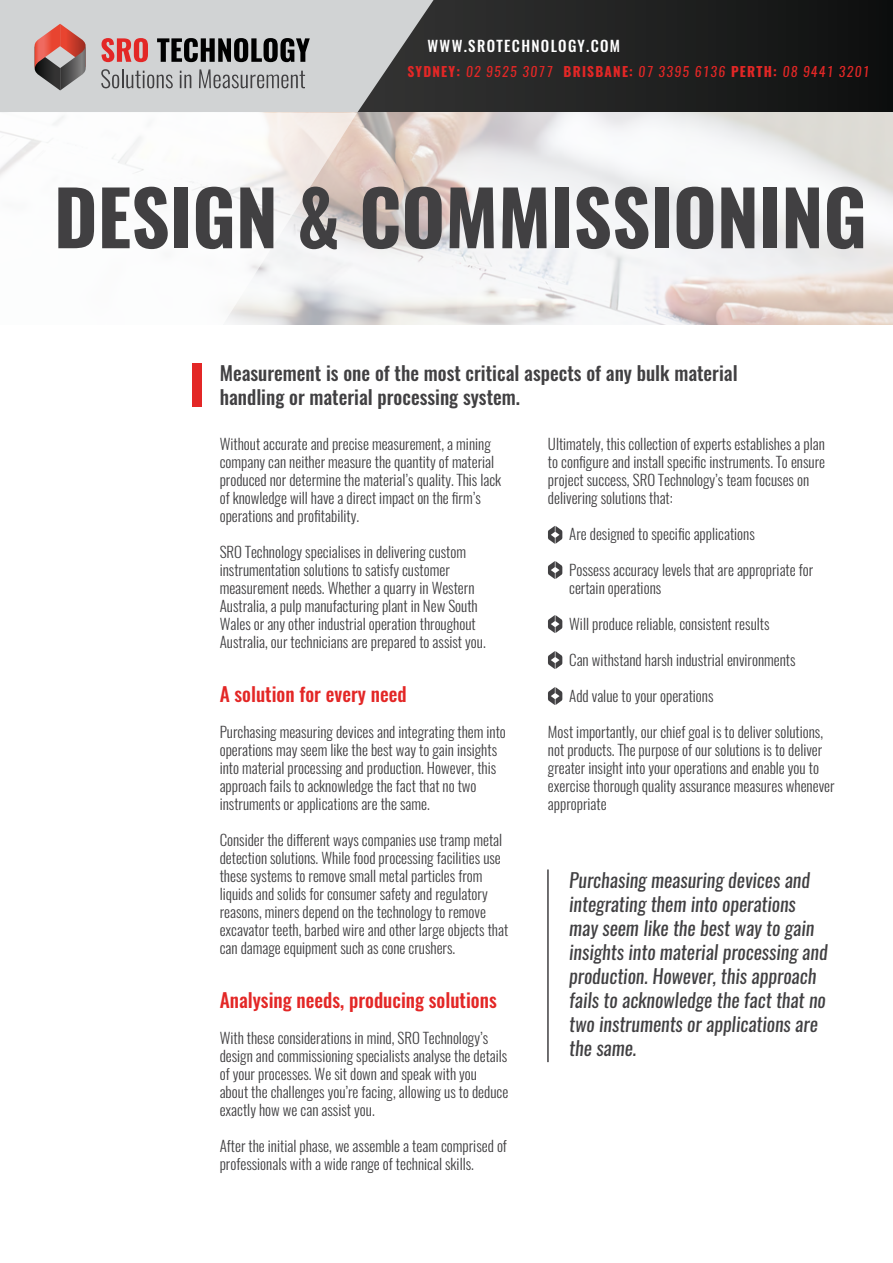
<style>
.page{position:relative;width:893px;height:1263px;background:#fff}
.page>*{position:absolute;margin:0;border:0;box-sizing:border-box;transform-origin:0 0}
.t1{font:700 75px "Oswald";color:#414042}
.t2{font:italic 19.5px/24px "Oswald";color:#414042}
.t3{font:500 19.5px/24px "Oswald";color:#414042}
.t4{font:500 19.5px "Oswald";color:#e32726}
.t5{font:300 15px/18px "Oswald";color:#414042}
.t6{font:500 15px "Oswald";letter-spacing:.09em;color:#fff}
.t7{font:italic 13.5px "Oswald";letter-spacing:.09em;color:#e32726}
.s1{font-weight:700;font-style:normal}
</style>
<div class="page">
<svg style="left:444px;top:0;width:449px;height:112px;background:#1e1f1f"></svg>
<svg style="left:0;top:0;width:444px;height:112px;background:#b9bbbc"></svg>
<svg style="left:35px;top:24px;width:51px;height:66px;background:#a87a75"></svg>
<svg style="left:102px;top:38px;width:46px;height:24px"></svg>
<svg style="left:157px;top:38px;width:153px;height:24px;background:#5a5b5c"></svg>
<svg style="left:101px;top:69px;width:72px;height:19px"></svg>
<svg style="left:180px;top:71px;width:11px;height:17px"></svg>
<svg style="left:199px;top:69px;width:106px;height:19px;background:#a9aaab"></svg>
<svg style="left:261px;top:112px;width:632px;height:213px"></svg>
<svg style="left:0;top:113px;width:357px;height:294px"></svg>
<div style="left:192px;top:363px;width:10px;height:43px;background:#e32726"></div>
<svg style="left:548px;top:526px;width:14px;height:18px"></svg>
<svg style="left:548px;top:561px;width:14px;height:18px"></svg>
<svg style="left:548px;top:615px;width:14px;height:18px"></svg>
<svg style="left:548px;top:651px;width:14px;height:18px"></svg>
<svg style="left:548px;top:687px;width:14px;height:18px"></svg>
<hr style="left:547px;top:869px;width:2px;height:193px;background:#414042">
<p class="t6" style="left:427px;top:35px;width:194px">WWW.SROTECHNOLOGY.COM</p>
<p class="t7" style="left:407px;top:62px;width:463px"><span class="s1">SYDNEY:</span> 02 9525 3077 <span class="s1">BRISBANE:</span> 07 3395 6136 <span class="s1">PERTH:</span> 08 9441 3201</p>
<h1 class="t1" style="left:54px;top:166px;width:814px">DESIGN &amp; COMMISSIONING</h1>
<h2 class="t3" style="left:220px;top:362px;width:519px">Measurement is one of the most critical aspects of any bulk material handling or material processing system.</h2>
<p class="t5" style="left:220px;top:435px;width:283px">Without accurate and precise measurement, a mining company can neither measure the quantity of material produced nor determine the material’s quality. This lack of knowledge will have a direct impact on the firm’s operations and profitability.</p>
<p class="t5" style="left:220px;top:543px;width:268px">SRO Technology specialises in delivering custom instrumentation solutions to satisfy customer measurement needs. Whether a quarry in Western Australia, a pulp manufacturing plant in New South Wales or any other industrial operation throughout Australia, our technicians are prepared to assist you.</p>
<h2 class="t4" style="left:220px;top:680px;width:188px">A solution for every need</h2>
<p class="t5" style="left:220px;top:723px;width:288px">Purchasing measuring devices and integrating them into operations may seem like the best way to gain insights into material processing and production. However, this approach fails to acknowledge the fact that no two instruments or applications are the same.</p>
<p class="t5" style="left:220px;top:831px;width:290px">Consider the different ways companies use tramp metal detection solutions. While food processing facilities use these systems to remove small metal particles from liquids and solids for consumer safety and regulatory reasons, miners depend on the technology to remove excavator teeth, barbed wire and other large objects that can damage equipment such as cone crushers.</p>
<h2 class="t4" style="left:220px;top:986px;width:279px">Analysing needs, producing solutions</h2>
<p class="t5" style="left:220px;top:1029px;width:290px">With these considerations in mind, SRO Technology’s design and commissioning specialists analyse the details of your processes. We sit down and speak with you about the challenges you’re facing, allowing us to deduce exactly how we can assist you.</p>
<p class="t5" style="left:220px;top:1137px;width:289px">After the initial phase, we assemble a team comprised of professionals with a wide range of technical skills.</p>
<p class="t5" style="left:548px;top:435px;width:279px">Ultimately, this collection of experts establishes a plan to configure and install specific instruments. To ensure project success, SRO Technology’s team focuses on delivering solutions that:</p>
<p class="t5" style="left:569px;top:525px;width:187px">Are designed to specific applications</p>
<p class="t5" style="left:569px;top:561px;width:246px">Possess accuracy levels that are appropriate for certain operations</p>
<p class="t5" style="left:569px;top:615px;width:202px">Will produce reliable, consistent results</p>
<p class="t5" style="left:569px;top:651px;width:228px">Can withstand harsh industrial environments</p>
<p class="t5" style="left:569px;top:687px;width:146px">Add value to your operations</p>
<p class="t5" style="left:548px;top:723px;width:288px">Most importantly, our chief goal is to deliver solutions, not products. The purpose of our solutions is to deliver greater insight into your operations and enable you to exercise thorough quality assurance measures whenever appropriate</p>
<p class="t2" style="left:569px;top:868px;width:260px">Purchasing measuring devices and integrating them into operations may seem like the best way to gain insights into material processing and production. However, this approach fails to acknowledge the fact that no two instruments or applications are the same.</p>
</div>
